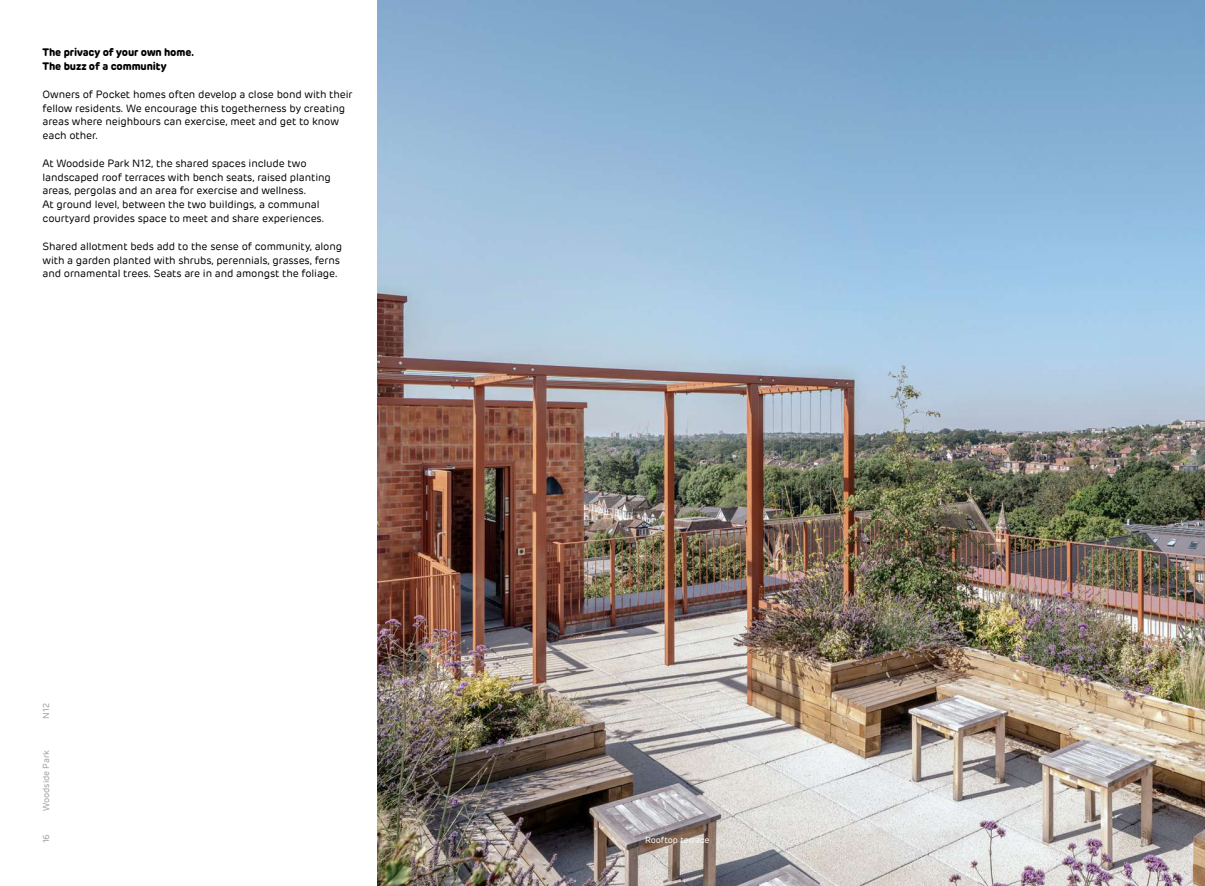
<style>
.page{position:relative;width:1205px;height:886px;background:#fff}
.page>*{position:absolute;margin:0;border:0;box-sizing:border-box;transform-origin:0 0}
.t1{font:10.62px/13.8px "Rubrik";letter-spacing:-.01em;color:#000}
.t2{font:700 10.62px/13.8px "Rubrik";letter-spacing:-.01em;color:#000}
.t3{font:8.75px "Rubrik";letter-spacing:-.01em;color:#9d9d9c}
.t4{font:8.75px "Rubrik";letter-spacing:-.01em;color:#fff}
</style>
<div class="page">
<img style="left:377px;top:0;width:828px;height:886px">
<p class="t2" style="left:43px;top:46px;width:153px">The privacy of your own home.<br>The buzz of a community</p>
<p class="t1" style="left:43px;top:87px;width:312px">Owners of Pocket homes often develop a close bond with their fellow residents. We encourage this togetherness by creating areas where neighbours can exercise, meet and get to know each other.</p>
<p class="t1" style="left:43px;top:156px;width:290px">At Woodside Park N12, the shared spaces include two landscaped roof terraces with bench seats, raised planting areas, pergolas and an area for exercise and wellness.<br>At ground level, between the two buildings, a communal courtyard provides space to meet and share experiences.</p>
<p class="t1" style="left:43px;top:239px;width:301px">Shared allotment beds add to the sense of community, along with a garden planted with shrubs, perennials, grasses, ferns and ornamental trees. Seats are in and amongst the foliage.</p>
<p class="t3" style="left:41px;top:719px;width:17px;rotate:-90deg">N12</p>
<p class="t3" style="left:41px;top:810px;width:62px;rotate:-90deg">Woodside Park</p>
<p class="t3" style="left:41px;top:843px;width:11px;rotate:-90deg">16</p>
<p class="t4" style="left:645px;top:835px;width:66px">Rooftop terrace</p>
</div>
